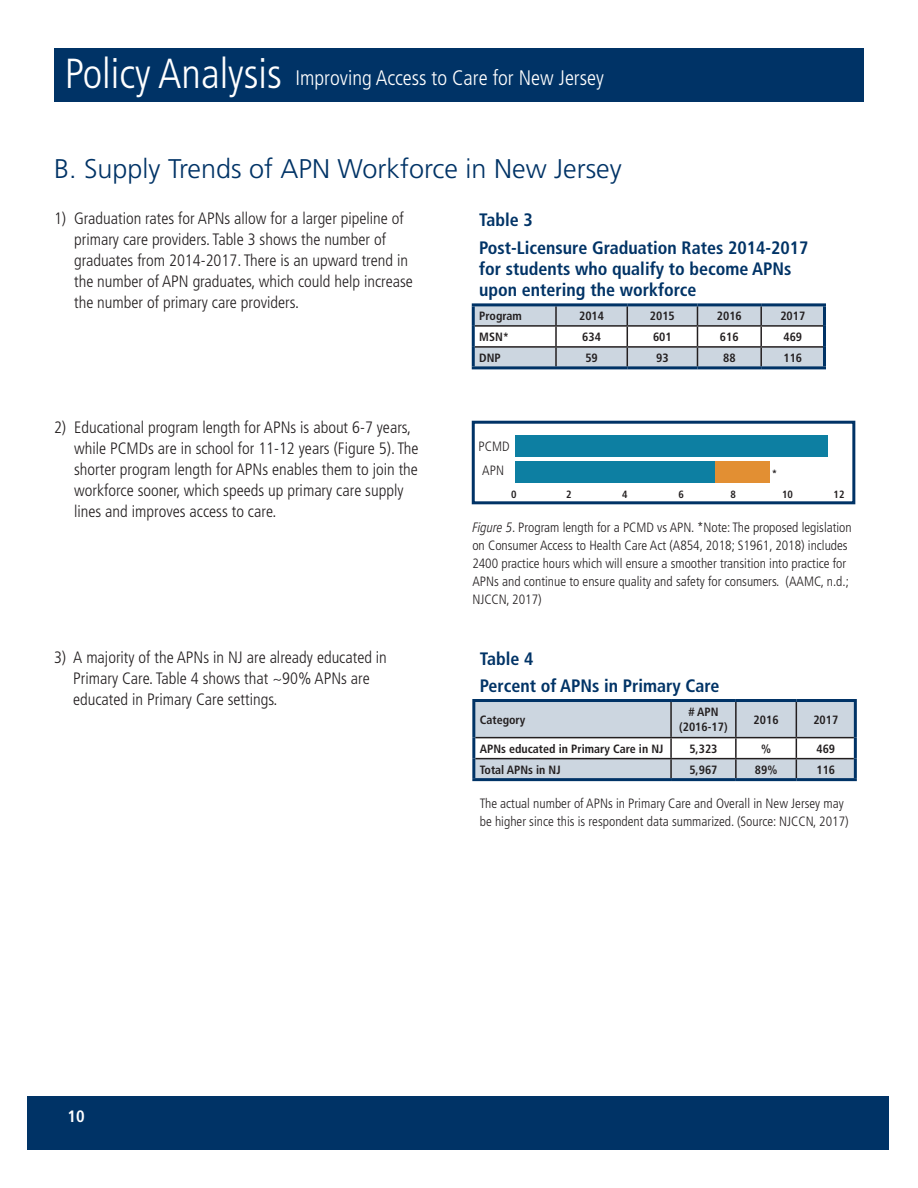
<style>
.page{position:relative;width:918px;height:1188px;background:#fff}
.page>*{position:absolute;margin:0;border:0;box-sizing:border-box;transform-origin:0 0}
.t1{font:300 27px "Frutiger";color:#036}
.t2{font:300 condensed 21px "Frutiger";color:#fff}
.table_head_blue{font:700 condensed 18px/21px "Frutiger";color:#036}
.text_bpara{font:300 condensed 16.5px/21px "Frutiger";color:#231f20}
.t3{font:700 condensed 16.5px "Frutiger";color:#fff}
.Figure{font:300 condensed 13.5px/18px "Frutiger";color:#231f20}
.text_bpara-2{font:300 condensed 13.5px "Frutiger";color:#231f20}
.chart_text{font:700 condensed 12px "Frutiger";color:#231f20}
.chart_first_col{font:700 condensed 12px "Frutiger";color:#231f20}
.text_bpara-3{font:700 condensed 10.5px "Frutiger";color:#231f20}
.s1{font-size:42px}
.s2{font-family:"Frutiger LTW04 48 Light Cond It";font-weight:400;font-stretch:normal}
</style>
<div class="page">
<div style="left:54px;top:48px;width:810px;height:54px;background:#036"></div>
<div style="left:27px;top:1096px;width:862px;height:54px;background:#036"></div>
<svg style="left:475px;top:702px;width:379px;height:76px"></svg>
<hr style="left:472px;top:699px;width:199px;height:3px;background:#036">
<hr style="left:472px;top:702px;width:3px;height:36px;background:#036">
<hr style="left:671px;top:699px;width:65px;height:3px;background:#036">
<hr style="left:736px;top:699px;width:60px;height:3px;background:#036">
<hr style="left:796px;top:699px;width:61px;height:3px;background:#036">
<hr style="left:854px;top:702px;width:3px;height:36px;background:#036">
<hr style="left:472px;top:738px;width:3px;height:21px;background:#036">
<hr style="left:854px;top:738px;width:3px;height:21px;background:#036">
<hr style="left:472px;top:759px;width:3px;height:19px;background:#036">
<hr style="left:854px;top:759px;width:3px;height:19px;background:#036">
<hr style="left:472px;top:778px;width:199px;height:3px;background:#036">
<hr style="left:671px;top:778px;width:65px;height:3px;background:#036">
<hr style="left:736px;top:778px;width:60px;height:3px;background:#036">
<hr style="left:796px;top:778px;width:61px;height:3px;background:#036">
<svg style="left:475px;top:306px;width:348px;height:60px"></svg>
<hr style="left:472px;top:303px;width:84px;height:3px;background:#036">
<hr style="left:472px;top:306px;width:3px;height:20px;background:#036">
<hr style="left:556px;top:303px;width:71px;height:3px;background:#036">
<hr style="left:627px;top:303px;width:70px;height:3px;background:#036">
<hr style="left:697px;top:303px;width:64px;height:3px;background:#036">
<hr style="left:761px;top:303px;width:65px;height:3px;background:#036">
<hr style="left:823px;top:306px;width:3px;height:20px;background:#036">
<hr style="left:472px;top:326px;width:3px;height:21px;background:#036">
<hr style="left:823px;top:326px;width:3px;height:21px;background:#036">
<hr style="left:472px;top:347px;width:3px;height:19px;background:#036">
<hr style="left:823px;top:347px;width:3px;height:19px;background:#036">
<hr style="left:472px;top:366px;width:84px;height:3px;background:#036">
<hr style="left:556px;top:366px;width:71px;height:3px;background:#036">
<hr style="left:627px;top:366px;width:70px;height:3px;background:#036">
<hr style="left:697px;top:366px;width:64px;height:3px;background:#036">
<hr style="left:761px;top:366px;width:65px;height:3px;background:#036">
<div style="left:472px;top:421px;width:383px;height:83px;border:3px solid #036"></div>
<div style="left:516px;top:435px;width:312px;height:22px;background:#0d7fa2"></div>
<div style="left:516px;top:461px;width:200px;height:21px;background:#0d7fa2"></div>
<div style="left:715px;top:461px;width:55px;height:21px;background:#e28f33"></div>
<p class="t2" style="left:65px;top:66px;width:540px"><span class="s1">Policy Analysis</span> Improving Access to Care for New Jersey</p>
<p class="t1" style="left:54px;top:153px;width:569px">B. Supply Trends of APN Workforce in New Jersey</p>
<p class="table_head_blue" style="left:479px;top:210px;width:55px">Table 3</p>
<p class="table_head_blue" style="left:479px;top:237px;width:331px">Post-Licensure Graduation Rates 2014-2017 for students who qualify to become APNs upon entering the workforce</p>
<p class="chart_first_col" style="left:479px;top:309px;width:44px">Program</p>
<p class="chart_text" style="left:579px;top:309px;width:26px">2014</p>
<p class="chart_text" style="left:650px;top:309px;width:26px">2015</p>
<p class="chart_text" style="left:717px;top:309px;width:26px">2016</p>
<p class="chart_text" style="left:780px;top:309px;width:26px">2017</p>
<p class="chart_first_col" style="left:479px;top:330px;width:31px">MSN*</p>
<p class="chart_text" style="left:582px;top:330px;width:20px">634</p>
<p class="chart_text" style="left:653px;top:330px;width:20px">601</p>
<p class="chart_text" style="left:720px;top:330px;width:20px">616</p>
<p class="chart_text" style="left:783px;top:330px;width:20px">469</p>
<p class="chart_first_col" style="left:479px;top:351px;width:23px">DNP</p>
<p class="chart_text" style="left:585px;top:351px;width:14px">59</p>
<p class="chart_text" style="left:656px;top:351px;width:14px">93</p>
<p class="chart_text" style="left:723px;top:351px;width:14px">88</p>
<p class="chart_text" style="left:783px;top:351px;width:20px">116</p>
<p class="text_bpara" style="left:74px;top:208px;width:340px;text-indent:-20px">1) Graduation rates for APNs allow for a larger pipeline of primary care providers. Table 3 shows the number of graduates from 2014-2017. There is an upward trend in the number of APN graduates, which could help increase the number of primary care providers.</p>
<p class="text_bpara" style="left:74px;top:417px;width:346px;text-indent:-20px">2) Educational program length for APNs is about 6-7 years, while PCMDs are in school for 11-12 years (Figure 5). The shorter program length for APNs enables them to join the workforce sooner, which speeds up primary care supply lines and improves access to care.</p>
<p class="text_bpara" style="left:73px;top:647px;width:315px;text-indent:-19px">3) A majority of the APNs in NJ are already educated in<br>Primary Care. Table 4 shows that ~90% APNs are educated in Primary Care settings.</p>
<p class="text_bpara-2" style="left:479px;top:439px;width:32px">PCMD</p>
<p class="text_bpara-2" style="left:482px;top:463px;width:23px">APN</p>
<p class="text_bpara-3" style="left:772px;top:468px;width:7px">*</p>
<p class="text_bpara-3" style="left:511px;top:488px;width:7px">0</p>
<p class="text_bpara-3" style="left:566px;top:488px;width:7px">2</p>
<p class="text_bpara-3" style="left:622px;top:488px;width:7px">4</p>
<p class="text_bpara-3" style="left:679px;top:488px;width:7px">6</p>
<p class="text_bpara-3" style="left:730px;top:488px;width:7px">8</p>
<p class="text_bpara-3" style="left:782px;top:488px;width:12px">10</p>
<p class="text_bpara-3" style="left:834px;top:488px;width:12px">12</p>
<p class="Figure" style="left:472px;top:518px;width:381px"><span class="s2">Figure 5</span>. Program length for a PCMD vs APN. *Note: The proposed legislation on Consumer Access to Health Care Act (A854, 2018; S1961, 2018) includes 2400 practice hours which will ensure a smoother transition into practice for APNs and continue to ensure quality and safety for consumers. (AAMC, n.d.; NJCCN, 2017)</p>
<p class="table_head_blue" style="left:480px;top:648px;width:55px">Table 4</p>
<p class="table_head_blue" style="left:480px;top:676px;width:241px">Percent of APNs in Primary Care</p>
<p class="chart_text" style="left:480px;top:712px;width:47px">Category</p>
<p class="chart_text" style="left:688px;top:705px;width:32px"># APN</p>
<p class="chart_text" style="left:679px;top:720px;width:50px">(2016-17)</p>
<p class="chart_text" style="left:754px;top:712px;width:26px">2016</p>
<p class="chart_text" style="left:813px;top:712px;width:26px">2017</p>
<p class="chart_text" style="left:480px;top:741px;width:185px">APNs educated in Primary Care in NJ</p>
<p class="chart_text" style="left:689px;top:741px;width:30px">5,323</p>
<p class="chart_text" style="left:761px;top:741px;width:11px">%</p>
<p class="chart_text" style="left:816px;top:741px;width:20px">469</p>
<p class="chart_text" style="left:480px;top:762px;width:82px">Total APNs in NJ</p>
<p class="chart_text" style="left:689px;top:762px;width:30px">5,967</p>
<p class="chart_text" style="left:755px;top:762px;width:24px">89%</p>
<p class="chart_text" style="left:816px;top:762px;width:20px">116</p>
<p class="Figure" style="left:480px;top:794px;width:370px">The actual number of APNs in Primary Care and Overall in New Jersey may be higher since this is respondent data summarized. (Source: NJCCN, 2017)</p>
<p class="t3" style="left:68px;top:1107px;width:19px">10</p>
</div>
